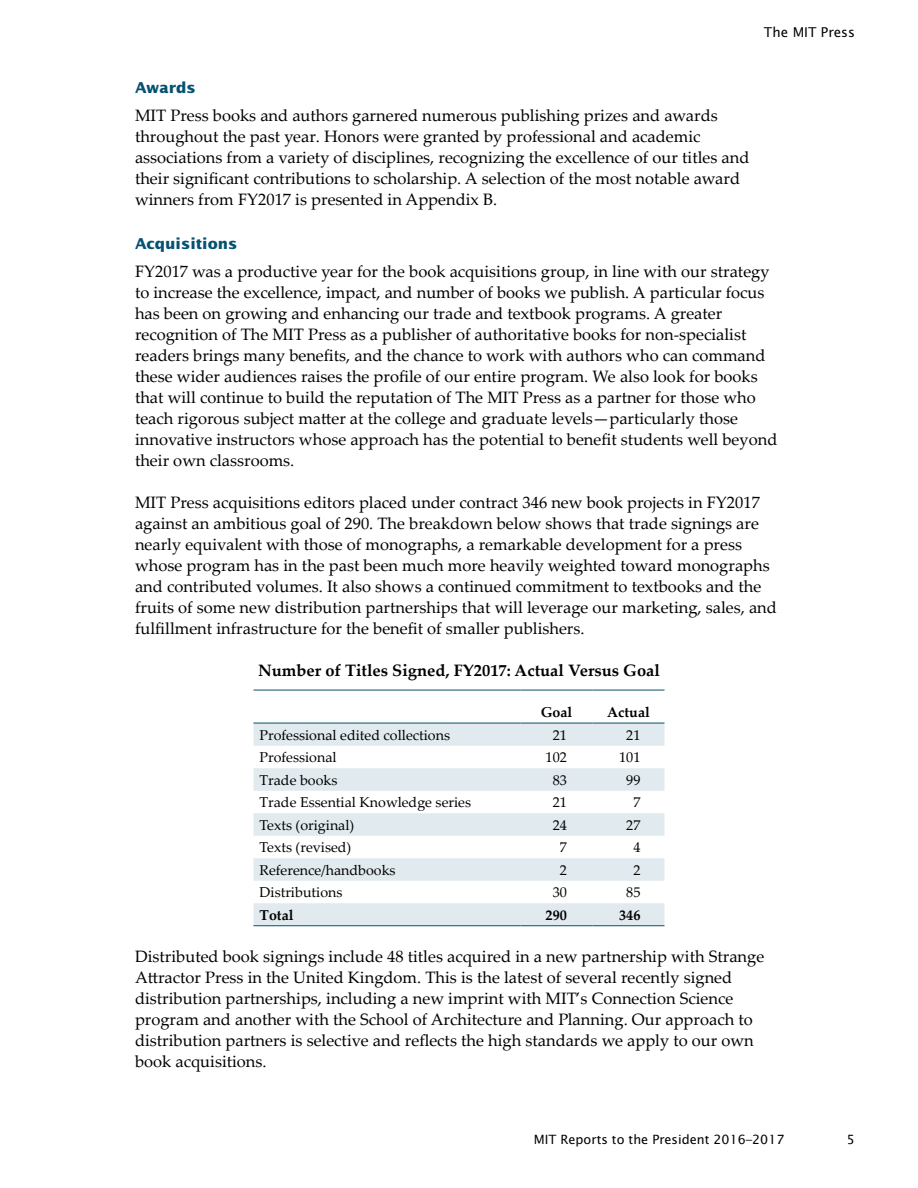
<style>
.page{position:relative;width:918px;height:1188px;background:#fff}
.page>*{position:absolute;margin:0;border:0;box-sizing:border-box;transform-origin:0 0}
.t1{font:16.5px/21px "Palatino Linotype";color:#000}
.Table_Title{font:700 16.5px "Palatino Linotype";color:#000}
.Heading_3{font:700 15px "Lucida Sans Std";color:#045171}
.Table_Text{font:14.25px "Palatino Linotype";color:#000}
.Table_Text_Right_Ali{font:14.25px "Palatino Linotype";color:#000}
.Table_Total{font:700 14.25px "Palatino Linotype";color:#000}
.Table_Column_Head{font:700 14.25px "Palatino Linotype";color:#000}
.t2{font:13.5px "Lucida Sans Std";color:#000}
.t3{font:12.75px "Lucida Sans Std";color:#000}
</style>
<div class="page">
<svg style="left:254px;top:724px;width:410px;height:201px;fill:#e1eaee"></svg>
<hr style="left:254px;top:690px;width:266px;height:1px;background:#045171">
<hr style="left:520px;top:690px;width:72px;height:1px;background:#045171">
<hr style="left:592px;top:690px;width:72px;height:1px;background:#045171">
<hr style="left:254px;top:723px;width:266px;height:1px;background:#045171">
<hr style="left:520px;top:723px;width:72px;height:1px;background:#045171">
<hr style="left:592px;top:723px;width:72px;height:1px;background:#045171">
<hr style="left:254px;top:925px;width:266px;height:1px;background:#045171">
<hr style="left:520px;top:925px;width:72px;height:1px;background:#045171">
<hr style="left:592px;top:925px;width:72px;height:1px;background:#045171">
<p class="t2" style="left:764px;top:25px;width:93px">The MIT Press</p>
<h3 class="Heading_3" style="left:135px;top:79px;width:62px">Awards</h3>
<p class="t1" style="left:135px;top:104px;width:616px">MIT Press books and authors garnered numerous publishing prizes and awards throughout the past year. Honors were granted by professional and academic associations from a variety of disciplines, recognizing the excellence of our titles and their significant contributions to scholarship. A selection of the most notable award winners from FY2017 is presented in Appendix B.</p>
<h3 class="Heading_3" style="left:135px;top:235px;width:104px">Acquisitions</h3>
<p class="t1" style="left:135px;top:260px;width:644px">FY2017 was a productive year for the book acquisitions group, in line with our strategy to increase the excellence, impact, and number of books we publish. A particular focus has been on growing and enhancing our trade and textbook programs. A greater recognition of The MIT Press as a publisher of authoritative books for non-specialist readers brings many benefits, and the chance to work with authors who can command these wider audiences raises the profile of our entire program. We also look for books that will continue to build the reputation of The MIT Press as a partner for those who teach rigorous subject matter at the college and graduate levels—particularly those innovative instructors whose approach has the potential to benefit students well beyond their own classrooms.</p>
<p class="t1" style="left:135px;top:491px;width:643px">MIT Press acquisitions editors placed under contract 346 new book projects in FY2017 against an ambitious goal of 290. The breakdown below shows that trade signings are nearly equivalent with those of monographs, a remarkable development for a press whose program has in the past been much more heavily weighted toward monographs and contributed volumes. It also shows a continued commitment to textbooks and the fruits of some new distribution partnerships that will leverage our marketing, sales, and fulfillment infrastructure for the benefit of smaller publishers.</p>
<p class="Table_Title" style="left:258px;top:659px;width:403px">Number of Titles Signed, FY2017: Actual Versus Goal</p>
<p class="Table_Column_Head" style="left:541px;top:702px;width:33px">Goal</p>
<p class="Table_Column_Head" style="left:607px;top:702px;width:44px">Actual</p>
<p class="Table_Text" style="left:260px;top:725px;width:192px">Professional edited collections</p>
<p class="Table_Text_Right_Ali" style="left:553px;top:725px;width:16px">21</p>
<p class="Table_Text_Right_Ali" style="left:626px;top:725px;width:16px">21</p>
<p class="Table_Text" style="left:260px;top:747px;width:79px">Professional</p>
<p class="Table_Text_Right_Ali" style="left:546px;top:747px;width:23px">102</p>
<p class="Table_Text_Right_Ali" style="left:619px;top:747px;width:23px">101</p>
<p class="Table_Text" style="left:260px;top:770px;width:79px">Trade books</p>
<p class="Table_Text_Right_Ali" style="left:553px;top:770px;width:16px">83</p>
<p class="Table_Text_Right_Ali" style="left:626px;top:770px;width:16px">99</p>
<p class="Table_Text" style="left:260px;top:792px;width:213px">Trade Essential Knowledge series</p>
<p class="Table_Text_Right_Ali" style="left:553px;top:792px;width:16px">21</p>
<p class="Table_Text_Right_Ali" style="left:633px;top:792px;width:9px">7</p>
<p class="Table_Text" style="left:260px;top:815px;width:96px">Texts (original)</p>
<p class="Table_Text_Right_Ali" style="left:553px;top:815px;width:16px">24</p>
<p class="Table_Text_Right_Ali" style="left:626px;top:815px;width:16px">27</p>
<p class="Table_Text" style="left:260px;top:837px;width:93px">Texts (revised)</p>
<p class="Table_Text_Right_Ali" style="left:560px;top:837px;width:9px">7</p>
<p class="Table_Text_Right_Ali" style="left:633px;top:837px;width:9px">4</p>
<p class="Table_Text" style="left:260px;top:860px;width:138px">Reference/handbooks</p>
<p class="Table_Text_Right_Ali" style="left:560px;top:860px;width:9px">2</p>
<p class="Table_Text_Right_Ali" style="left:633px;top:860px;width:9px">2</p>
<p class="Table_Text" style="left:260px;top:882px;width:85px">Distributions</p>
<p class="Table_Text_Right_Ali" style="left:553px;top:882px;width:16px">30</p>
<p class="Table_Text_Right_Ali" style="left:626px;top:882px;width:16px">85</p>
<p class="Table_Total" style="left:260px;top:905px;width:36px">Total</p>
<p class="Table_Total" style="left:546px;top:905px;width:23px">290</p>
<p class="Table_Total" style="left:619px;top:905px;width:23px">346</p>
<p class="t1" style="left:135px;top:945px;width:631px">Distributed book signings include 48 titles acquired in a new partnership with Strange Attractor Press in the United Kingdom. This is the latest of several recently signed distribution partnerships, including a new imprint with MIT’s Connection Science program and another with the School of Architecture and Planning. Our approach to distribution partners is selective and reflects the high standards we apply to our own book acquisitions.</p>
<p class="t3" style="left:534px;top:1132px;width:252px">MIT Reports to the President 2016–2017</p>
<p class="t3" style="left:847px;top:1132px;width:10px">5</p>
</div>
